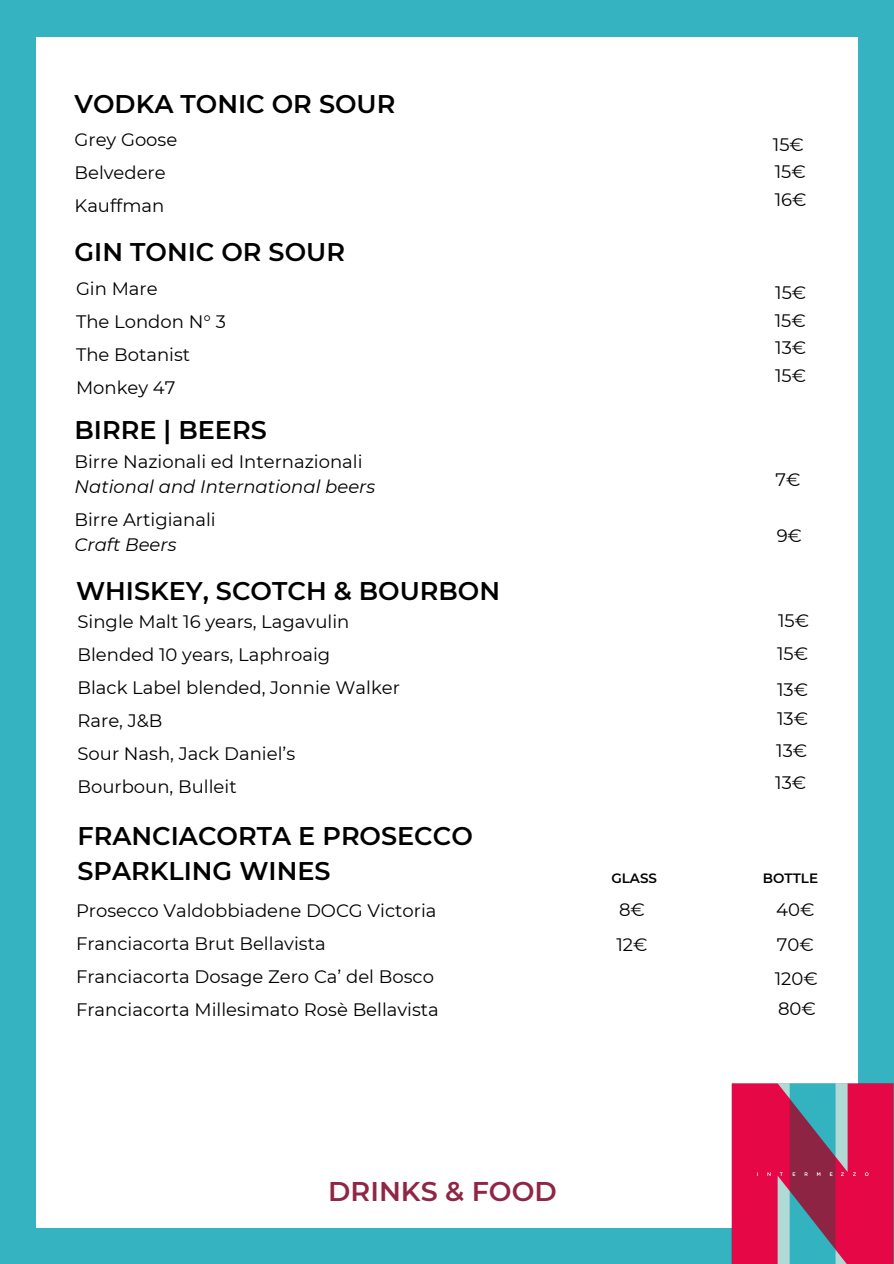
<style>
.page{position:relative;width:894px;height:1264px;background:#fff}
.page>*{position:absolute;margin:0;border:0;box-sizing:border-box;transform-origin:0 0}
.t1{font:600 27px "Montserrat";color:#902645}
.t2{font:600 25.5px "Montserrat";color:#000}
.t3{font:18px "Montserrat";color:#000}
.t4{font:italic 18px "Montserrat";color:#000}
.t5{font:600 13.5px "Montserrat";color:#000}
</style>
<div class="page">
<div style="left:0;top:0;width:893px;height:36px;background:#35b3c0"></div>
<div style="left:0;top:0;width:36px;height:1263px;background:#35b3c0"></div>
<div style="left:858px;top:0;width:35px;height:1263px;background:#35b3c0"></div>
<div style="left:27px;top:1228px;width:866px;height:35px;background:#35b3c0"></div>
<img style="left:731px;top:1083px;width:162px;height:180px">
<p class="t2" style="left:74px;top:88px;width:322px">VODKA TONIC OR SOUR</p>
<p class="t3" style="left:74px;top:129px;width:104px">Grey Goose</p>
<p class="t3" style="left:74px;top:162px;width:93px">Belvedere</p>
<p class="t3" style="left:74px;top:195px;width:91px">Kauffman</p>
<p class="t2" style="left:74px;top:236px;width:272px">GIN TONIC OR SOUR</p>
<p class="t3" style="left:76px;top:277px;width:83px">Gin Mare</p>
<p class="t3" style="left:76px;top:310px;width:151px">The London N° 3</p>
<p class="t3" style="left:76px;top:343px;width:116px">The Botanist</p>
<p class="t3" style="left:76px;top:376px;width:101px">Monkey 47</p>
<p class="t2" style="left:74px;top:414px;width:194px">BIRRE | BEERS</p>
<p class="t3" style="left:772px;top:134px;width:33px">15€</p>
<p class="t3" style="left:774px;top:161px;width:33px">15€</p>
<p class="t3" style="left:774px;top:188px;width:33px">16€</p>
<p class="t3" style="left:775px;top:282px;width:33px">15€</p>
<p class="t3" style="left:774px;top:309px;width:33px">15€</p>
<p class="t3" style="left:775px;top:337px;width:33px">13€</p>
<p class="t3" style="left:774px;top:364px;width:33px">15€</p>
<p class="t3" style="left:74px;top:450px;width:289px">Birre Nazionali ed Internazionali</p>
<p class="t4" style="left:74px;top:475px;width:302px">National and International beers</p>
<p class="t3" style="left:74px;top:508px;width:143px">Birre Artigianali</p>
<p class="t4" style="left:74px;top:533px;width:103px">Craft Beers</p>
<p class="t2" style="left:76px;top:575px;width:425px">WHISKEY, SCOTCH &amp; BOURBON</p>
<p class="t3" style="left:77px;top:610px;width:273px">Single Malt 16 years, Lagavulin</p>
<p class="t3" style="left:777px;top:609px;width:33px">15€</p>
<p class="t3" style="left:77px;top:643px;width:254px">Blended 10 years, Laphroaig</p>
<p class="t3" style="left:77px;top:676px;width:324px">Black Label blended, Jonnie Walker</p>
<p class="t3" style="left:77px;top:709px;width:86px">Rare, J&amp;B</p>
<p class="t3" style="left:77px;top:742px;width:219px">Sour Nash, Jack Daniel’s</p>
<p class="t3" style="left:77px;top:775px;width:161px">Bourboun, Bulleit</p>
<p class="t3" style="left:775px;top:468px;width:27px">7€</p>
<p class="t3" style="left:776px;top:524px;width:27px">9€</p>
<p class="t3" style="left:776px;top:643px;width:33px">15€</p>
<p class="t3" style="left:776px;top:678px;width:33px">13€</p>
<p class="t3" style="left:776px;top:707px;width:33px">13€</p>
<p class="t3" style="left:776px;top:739px;width:33px">13€</p>
<p class="t3" style="left:775px;top:771px;width:33px">13€</p>
<p class="t2" style="left:77px;top:820px;width:397px">FRANCIACORTA E PROSECCO</p>
<p class="t2" style="left:77px;top:855px;width:254px">SPARKLING WINES</p>
<p class="t3" style="left:76px;top:899px;width:362px">Prosecco Valdobbiadene DOCG Victoria</p>
<p class="t3" style="left:76px;top:932px;width:251px">Franciacorta Brut Bellavista</p>
<p class="t3" style="left:76px;top:965px;width:359px">Franciacorta Dosage Zero Ca’ del Bosco</p>
<p class="t3" style="left:76px;top:998px;width:364px">Franciacorta Millesimato Rosè Bellavista</p>
<p class="t5" style="left:611px;top:870px;width:47px">GLASS</p>
<p class="t5" style="left:762px;top:870px;width:57px">BOTTLE</p>
<p class="t3" style="left:619px;top:898px;width:27px">8€</p>
<p class="t3" style="left:616px;top:933px;width:33px">12€</p>
<p class="t3" style="left:776px;top:898px;width:40px">40€</p>
<p class="t3" style="left:776px;top:933px;width:38px">70€</p>
<p class="t3" style="left:774px;top:967px;width:45px">120€</p>
<p class="t3" style="left:777px;top:998px;width:39px">80€</p>
<p class="t1" style="left:328px;top:1174px;width:230px">DRINKS &amp; FOOD</p>
</div>
